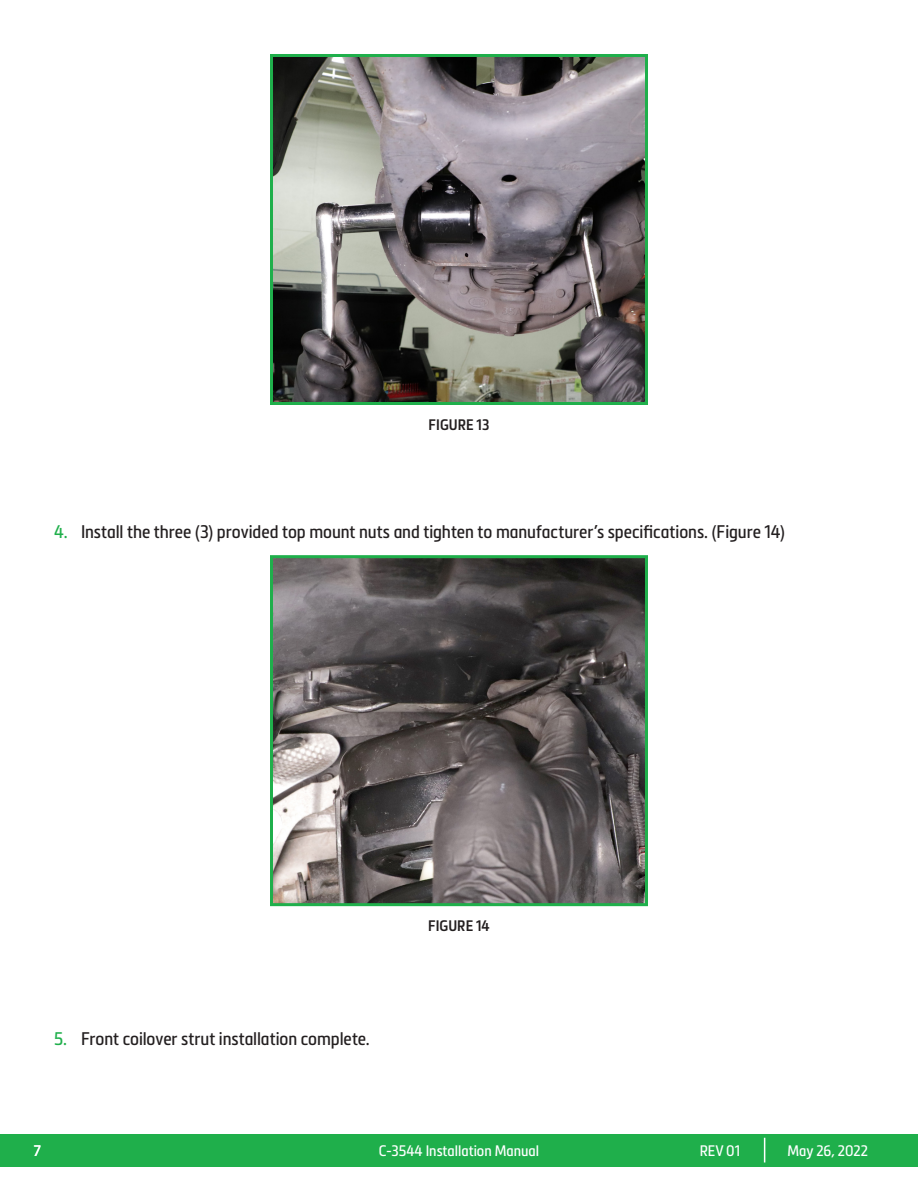
<style>
.page{position:relative;width:918px;height:1188px;background:#fff}
.page>*{position:absolute;margin:0;border:0;box-sizing:border-box;transform-origin:0 0}
.Copy{font:condensed 18px "Metronic Pro";letter-spacing:-.005em;color:#231f20}
.t1{font:condensed 15px "Metronic Pro";color:#fff}
.Image_-_Subtitle{font:600 condensed 15px "Metronic Pro";letter-spacing:.005em;color:#231f20}
.s1{color:#1faf4b}
</style>
<div class="page">
<div style="left:0;top:1134px;width:918px;height:32px;background:#1faf4b"></div>
<svg style="left:764px;top:1138px;width:1px;height:24px"></svg>
<img style="left:274px;top:58px;width:370px;height:343px">
<div style="left:270px;top:54px;width:378px;height:351px;border:3px solid #1faf4b"></div>
<img style="left:274px;top:559px;width:370px;height:343px">
<div style="left:270px;top:555px;width:378px;height:351px;border:3px solid #1faf4b"></div>
<p class="Image_-_Subtitle" style="left:429px;top:415px;width:62px">FIGURE 13</p>
<p class="Copy" style="left:54px;top:519px;width:733px"><span class="s1">4.</span> Install the three (3) provided top mount nuts and tighten to manufacturer’s specifications. (Figure 14)</p>
<p class="Copy" style="left:54px;top:1026px;width:317px"><span class="s1">5.</span> Front coilover strut installation complete.</p>
<p class="Image_-_Subtitle" style="left:428px;top:916px;width:63px">FIGURE 14</p>
<p class="t1" style="left:34px;top:1140px;width:9px">7</p>
<p class="t1" style="left:379px;top:1140px;width:162px">C-3544 Installation Manual</p>
<p class="t1" style="left:700px;top:1140px;width:42px">REV 01</p>
<p class="t1" style="left:788px;top:1140px;width:82px">May 26, 2022</p>
</div>
